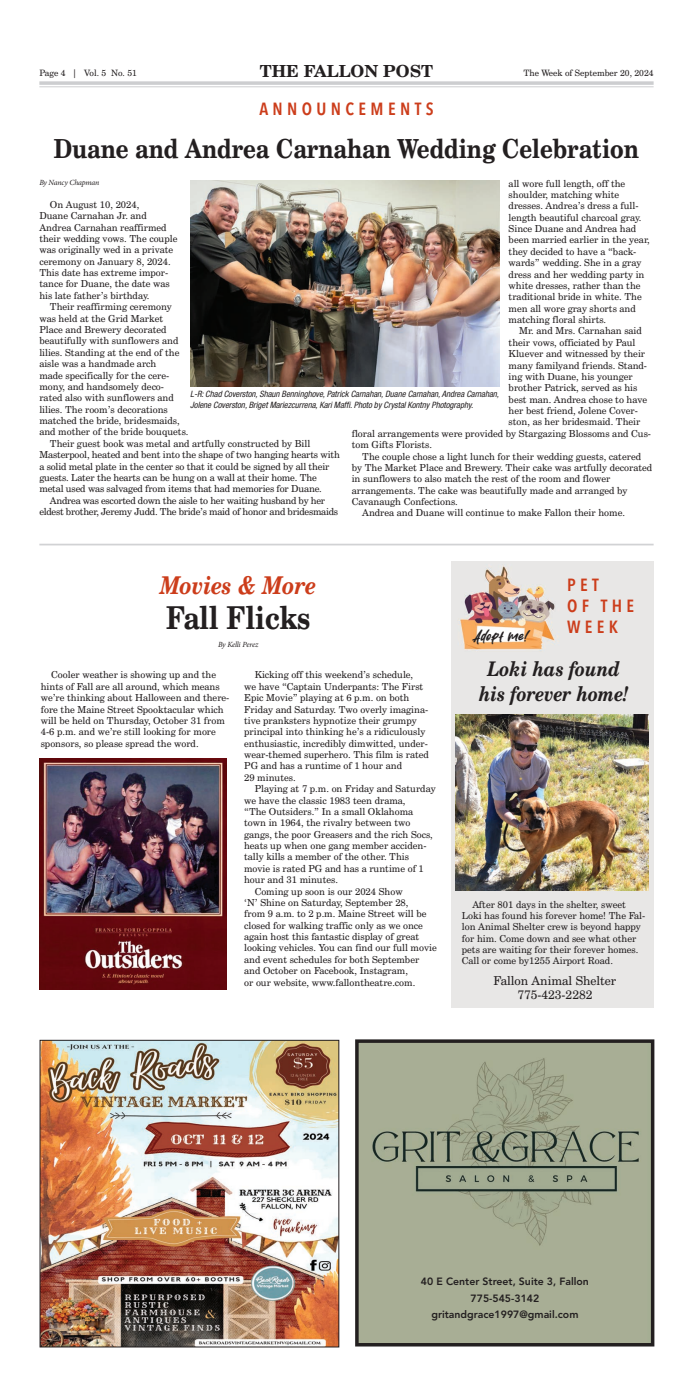
<style>
.page{position:relative;width:693px;height:1386px;background:#fff}
.page>*{position:absolute;margin:0;border:0;box-sizing:border-box;transform-origin:0 0}
.t1{font:700 31.5px "Century Schoolbook BT";color:#231f20;scale:.85 1}
.t2{font:700 26.25px "Century Schoolbook BT";color:#231f20;scale:.85 1}
.t3{font:italic 700 24.5px "Century Schoolbook BT";color:#cc3d1b;scale:.85 1}
.t4{font:italic 700 20.12px/25.4px "Century Schoolbook BT";color:#231f20;text-align:center;scale:.85 1}
.t5{font:600 17.5px/21px "Avenir Next Condensed";letter-spacing:.25em;color:#cc3d1b}
.t6{font:700 16.62px "Century Schoolbook BT";color:#231f20}
.t7{font:12.25px/14px "Century Schoolbook BT";color:#231f20;text-align:center}
.t8{font:12.25px "Bitcheese";color:#231f20}
.t9{font:800 10.5px/16.7px "Avenir";color:#231f20;text-align:center}
.t10{font:9.62px/11.4px "Century Schoolbook BT";color:#231f20}
.t11{font:9.62px "Century Schoolbook BT";letter-spacing:-.025em;color:#231f20}
.t12{font:italic condensed 8.75px/10.5px "Helvetica Neue";letter-spacing:-.005em;color:#231f20}
.t13{font:8.75px "Century Schoolbook BT";color:#231f20}
.t14{font:italic 7.88px "Minion Pro";letter-spacing:-.025em;color:#231f20}
</style>
<div class="page">
<hr style="left:39px;top:81px;width:615px;height:4px;background:#d4d5d7">
<hr style="left:39px;top:86px;width:615px;height:1px;background:#cdced0">
<img style="left:42px;top:1042px;width:295px;height:303px">
<div style="left:40px;top:1040px;width:299px;height:307px;border:1px solid #231f20"></div>
<img style="left:360px;top:1044px;width:289px;height:298px">
<div style="left:355px;top:1039px;width:299px;height:308px;border:4px solid #231f20"></div>
<img style="left:452px;top:561px;width:202px;height:447px">
<img style="left:190px;top:180px;width:310px;height:206px">
<hr style="left:39px;top:544px;width:615px;height:1px;background:#d1d2d4">
<img style="left:39px;top:758px;width:188px;height:232px">
<img style="left:456px;top:714px;width:192px;height:176px">
<p class="t13" style="left:39px;top:70px;width:99px">Page 4 | Vol. 5 No. 51</p>
<h3 class="t6" style="left:260px;top:65px;width:175px">THE FALLON POST</h3>
<p class="t13" style="left:523px;top:70px;width:132px">The Week of September 20, 2024</p>
<h3 class="t5" style="left:259px;top:98px;width:176px">ANNOUNCEMENTS</h3>
<h2 class="t2" style="left:54px;top:139px;width:690px">Duane and Andrea Carnahan Wedding Celebration</h2>
<p class="t14" style="left:39px;top:180px;width:61px">By Nancy Chapman</p>
<p class="t10" style="left:39px;top:200px;width:140px;text-indent:11px">On August 10, 2024,<br>Duane Carnahan Jr. and<br>Andrea Carnahan reaffirmed their wedding vows. The couple was originally wed in a private ceremony on January 8, 2024.<br>This date has extreme impor&shy;tance for Duane, the date was his late father’s birthday.</p>
<p class="t10" style="left:50px;top:302px;width:124px">Their reaffirming ceremony</p>
<p class="t10" style="left:39px;top:313px;width:125px">was held at the Grid Market</p>
<p class="t10" style="left:39px;top:325px;width:129px">Place and Brewery decorated</p>
<p class="t10" style="left:39px;top:336px;width:141px">beautifully with sunflowers and</p>
<p class="t10" style="left:39px;top:348px;width:142px">lilies. Standing at the end of the</p>
<p class="t10" style="left:39px;top:359px;width:119px">aisle was a handmade arch</p>
<p class="t10" style="left:39px;top:370px;width:131px">made specifically for the cere-</p>
<p class="t10" style="left:39px;top:382px;width:126px">mony, and handsomely deco-</p>
<p class="t10" style="left:39px;top:393px;width:136px">rated also with sunflowers and</p>
<p class="t10" style="left:39px;top:404px;width:130px">lilies. The room’s decorations</p>
<p class="t10" style="left:39px;top:416px;width:142px">matched the bride, bridesmaids,</p>
<p class="t10" style="left:39px;top:427px;width:151px">and mother of the bride bouquets.</p>
<p class="t10" style="left:50px;top:439px;width:262px">Their guest book was metal and artfully constructed by Bill</p>
<p class="t10" style="left:39px;top:450px;width:302px">Masterpool, heated and bent into the shape of two hanging hearts with</p>
<p class="t10" style="left:39px;top:461px;width:292px">a solid metal plate in the center so that it could be signed by all their</p>
<p class="t10" style="left:39px;top:473px;width:279px">guests. Later the hearts can be hung on a wall at their home. The</p>
<p class="t10" style="left:39px;top:484px;width:284px">metal used was salvaged from items that had memories for Duane.</p>
<p class="t11" style="left:50px;top:497px;width:277px">Andrea was escorted down the aisle to her waiting husband by her</p>
<p class="t11" style="left:39px;top:508px;width:300px">eldest brother, Jeremy Judd. The bride’s maid of honor and bridesmaids</p>
<p class="t10" style="left:509px;top:178px;width:143px">all wore full length, off the shoulder, matching white dresses. Andrea’s dress a full&shy;length beautiful charcoal gray.<br>Since Duane and Andrea had been married earlier in the year, they decided to have a “back&shy;wards” wedding. She in a gray dress and her wedding party in white dresses, rather than the traditional bride in white. The men all wore gray shorts and matching floral shirts.</p>
<p class="t10" style="left:519px;top:326px;width:124px">Mr. and Mrs. Carnahan said</p>
<p class="t10" style="left:509px;top:338px;width:128px">their vows, officiated by Paul</p>
<p class="t10" style="left:509px;top:349px;width:138px">Kluever and witnessed by their</p>
<p class="t10" style="left:509px;top:360px;width:140px">many familyand friends. Stand-</p>
<p class="t10" style="left:509px;top:372px;width:126px">ing with Duane, his younger</p>
<p class="t10" style="left:509px;top:383px;width:130px">brother Patrick, served as his</p>
<p class="t10" style="left:509px;top:395px;width:140px">best man. Andrea chose to have</p>
<p class="t10" style="left:509px;top:406px;width:131px">her best friend, Jolene Cover-</p>
<p class="t10" style="left:509px;top:417px;width:133px">ston, as her bridesmaid. Their</p>
<p class="t10" style="left:352px;top:429px;width:301px">floral arrangements were provided by Stargazing Blossoms and Cus-</p>
<p class="t10" style="left:352px;top:440px;width:82px">tom Gifts Florists.</p>
<p class="t10" style="left:362px;top:451px;width:280px">The couple chose a light lunch for their wedding guests, catered</p>
<p class="t10" style="left:352px;top:463px;width:302px">by The Market Place and Brewery. Their cake was artfully decorated</p>
<p class="t10" style="left:352px;top:474px;width:260px">in sunflowers to also match the rest of the room and flower</p>
<p class="t10" style="left:352px;top:486px;width:277px">arrangements. The cake was beautifully made and arranged by</p>
<p class="t10" style="left:352px;top:497px;width:108px">Cavanaugh Confections.</p>
<p class="t10" style="left:362px;top:508px;width:264px">Andrea and Duane will continue to make Fallon their home.</p>
<p class="t12" style="left:190px;top:389px;width:310px">L-R: Chad Coverston, Shaun Benninghove, Patrick Carnahan, Duane Carnahan, Andrea Carnahan,<br>Jolene Coverston, Briget Mariezcurrena, Kari Maffi. Photo by Crystal Kontny Photography.</p>
<h3 class="t3" style="left:160px;top:577px;width:185px">Movies &amp; More</h3>
<h1 class="t1" style="left:166px;top:606px;width:171px">Fall Flicks</h1>
<p class="t14" style="left:218px;top:641px;width:42px">By Kelli Perez</p>
<p class="t10" style="left:41px;top:670px;width:190px;text-indent:11px">Cooler weather is showing up and the hints of Fall are all around, which means we’re thinking about Halloween and there&shy;fore the Maine Street Spooktacular which will be held on Thursday, October 31 from 4-6 p.m. and we’re still looking for more sponsors, so please spread the word.</p>
<p class="t10" style="left:244px;top:670px;width:186px;text-indent:11px">Kicking off this weekend’s schedule,<br>we have “Captain Underpants: The First Epic Movie” playing at 6 p.m. on both Friday and Saturday. Two overly imagina&shy;tive pranksters hypnotize their grumpy principal into thinking he’s a ridiculously enthusiastic, incredibly dimwitted, under&shy;wear-themed superhero. This film is rated PG and has a runtime of 1 hour and<br>29 minutes.</p>
<p class="t10" style="left:255px;top:784px;width:183px">Playing at 7 p.m. on Friday and Saturday</p>
<p class="t10" style="left:244px;top:795px;width:163px">we have the classic 1983 teen drama,</p>
<p class="t10" style="left:244px;top:807px;width:171px">“The Outsiders.” In a small Oklahoma</p>
<p class="t10" style="left:244px;top:818px;width:168px">town in 1964, the rivalry between two</p>
<p class="t10" style="left:244px;top:830px;width:190px">gangs, the poor Greasers and the rich Socs,</p>
<p class="t10" style="left:244px;top:841px;width:184px">heats up when one gang member acciden-</p>
<p class="t10" style="left:244px;top:852px;width:166px">tally kills a member of the other. This</p>
<p class="t10" style="left:244px;top:864px;width:181px">movie is rated PG and has a runtime of 1</p>
<p class="t10" style="left:244px;top:875px;width:95px">hour and 31 minutes.</p>
<p class="t10" style="left:255px;top:886px;width:150px">Coming up soon is our 2024 Show</p>
<p class="t10" style="left:244px;top:898px;width:166px">‘N’ Shine on Saturday, September 28,</p>
<p class="t10" style="left:244px;top:909px;width:184px">from 9 a.m. to 2 p.m. Maine Street will be</p>
<p class="t10" style="left:244px;top:921px;width:180px">closed for walking traffic only as we once</p>
<p class="t10" style="left:244px;top:932px;width:177px">again host this fantastic display of great</p>
<p class="t10" style="left:244px;top:943px;width:194px">looking vehicles. You can find our full movie</p>
<p class="t10" style="left:244px;top:955px;width:177px">and event schedules for both September</p>
<p class="t10" style="left:244px;top:966px;width:165px">and October on Facebook, Instagram,</p>
<p class="t10" style="left:244px;top:977px;width:173px">or our website, www.fallontheatre.com.</p>
<p class="t8" style="left:473px;top:629px;width:56px">Adopt me!</p>
<h3 class="t5" style="left:567px;top:574px;width:69px">PET<br>OF THE<br>WEEK</h3>
<h3 class="t4" style="left:479px;top:658px;width:178px">Loki has found his forever home!</h3>
<p class="t10" style="left:462px;top:899px;width:185px;text-indent:11px">After 801 days in the shelter, sweet Loki has found his forever home! The Fal&shy;lon Animal Shelter crew is beyond happy for him. Come down and see what other pets are waiting for their forever homes.<br>Call or come by1255 Airport Road.</p>
<p class="t7" style="left:494px;top:974px;width:124px">Fallon Animal Shelter<br>775-423-2282</p>
<p class="t9" style="left:421px;top:1273px;width:169px">40 E Center Street, Suite 3, Fallon<br>775-545-3142 gritandgrace1997@gmail.com</p>
</div>
